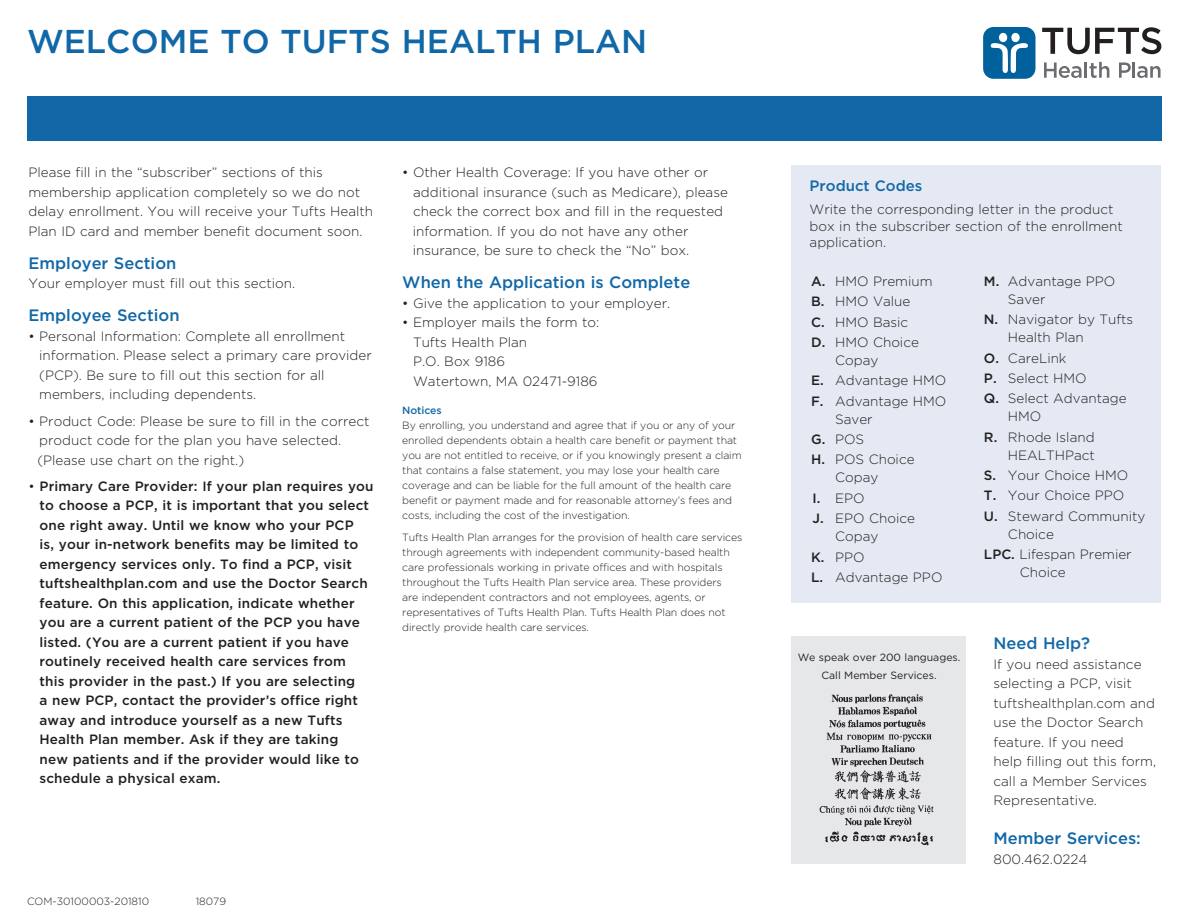
<style>
.page{position:relative;width:1188px;height:918px;background:#fff}
.page>*{position:absolute;margin:0;border:0;box-sizing:border-box;transform-origin:0 0}
.t1{font:500 33px "Gotham";color:#1268a7}
.t2{font:500 16.5px "Gotham";color:#1268a7}
.t3{font:500 15px "Gotham";color:#1268a7}
.t4{font:300 13.5px/19.5px "Gotham";color:#231f20}
.t5{font:500 13.5px/19.5px "Gotham";letter-spacing:.01em;color:#231f20}
.t6{font:300 10.5px/15px "Gotham";letter-spacing:-.01em;color:#231f20}
.t7{font:10.5px "Gotham";color:#231f20}
.t8{font:500 10.5px "Gotham";letter-spacing:-.01em;color:#1268a7}
.s1{font-weight:300}
.s2{font-weight:500}
</style>
<div class="page">
<div style="left:792px;top:165px;width:369px;height:438px;background:#e4e9f3"></div>
<div style="left:27px;top:96px;width:1134px;height:45px;background:#1268a7"></div>
<svg style="left:1042px;top:27px;width:119px;height:27px"></svg>
<svg style="left:1044px;top:62px;width:65px;height:16px"></svg>
<svg style="left:1119px;top:62px;width:42px;height:16px"></svg>
<div style="left:983px;top:27px;width:52px;height:52px;background:#00619c;border-radius:10px"></div>
<div style="left:1011px;top:33px;width:9px;height:9px;background:#fff;border-radius:50%"></div>
<svg style="left:991px;top:43px;width:37px;height:30px"></svg>
<div style="left:999px;top:33px;width:8px;height:9px;background:#fff;border-radius:50%"></div>
<div style="left:792px;top:636px;width:174px;height:228px;background:#e6e7e9"></div>
<img style="left:819px;top:694px;width:115px;height:152px">
<p class="t1" style="left:27px;top:20px;width:622px">WELCOME TO TUFTS HEALTH PLAN</p>
<p class="t4" style="left:28px;top:162px;width:346px">Please fill in the “subscriber” sections of this membership application completely so we do not delay enrollment. You will receive your Tufts Health Plan ID card and member benefit document soon.</p>
<p class="t2" style="left:28px;top:252px;width:149px">Employer Section</p>
<p class="t4" style="left:28px;top:273px;width:268px">Your employer must fill out this section.</p>
<p class="t2" style="left:28px;top:305px;width:153px">Employee Section</p>
<p class="t4" style="left:39px;top:326px;width:334px;text-indent:-11px">• Personal Information: Complete all enrollment information. Please select a primary care provider (PCP). Be sure to fill out this section for all members, including dependents.</p>
<p class="t4" style="left:39px;top:411px;width:332px;text-indent:-11px">• Product Code: Please be sure to fill in the correct product code for the plan you have selected.</p>
<p class="t4" style="left:37px;top:450px;width:208px">(Please use chart on the right.)</p>
<p class="t5" style="left:40px;top:476px;width:336px;text-indent:-11px"><span class="s1">•</span> Primary Care Provider: If your plan requires you to choose a PCP, it is important that you select one right away. Until we know who your PCP<br>is, your in-network benefits may be limited to emergency services only. To find a PCP, visit tuftshealthplan.com and use the Doctor Search feature. On this application, indicate whether you are a current patient of the PCP you have listed. (You are a current patient if you have routinely received health care services from this provider in the past.) If you are selecting<br>a new PCP, contact the provider’s office right away and introduce yourself as a new Tufts Health Plan member. Ask if they are taking<br>new patients and if the provider would like to schedule a physical exam.</p>
<p class="t4" style="left:413px;top:162px;width:316px;text-indent:-11px">• Other Health Coverage: If you have other or additional insurance (such as Medicare), please check the correct box and fill in the requested</p>
<p class="t4" style="left:413px;top:221px;width:278px">information. If you do not have any other insurance, be sure to check the “No” box.</p>
<p class="t2" style="left:402px;top:272px;width:290px">When the Application is Complete</p>
<p class="t4" style="left:402px;top:293px;width:269px">• Give the application to your employer.</p>
<p class="t4" style="left:413px;top:312px;width:188px;text-indent:-11px">• Employer mails the form to:<br>Tufts Health Plan<br>P.O. Box 9186<br>Watertown, MA 02471-9186</p>
<p class="t8" style="left:402px;top:404px;width:41px">Notices</p>
<p class="t6" style="left:402px;top:418px;width:341px">By enrolling, you understand and agree that if you or any of your enrolled dependents obtain a health care benefit or payment that you are not entitled to receive, or if you knowingly present a claim that contains a false statement, you may lose your health care coverage and can be liable for the full amount of the health care benefit or payment made and for reasonable attorney’s fees and costs, including the cost of the investigation.</p>
<p class="t6" style="left:402px;top:530px;width:342px">Tufts Health Plan arranges for the provision of health care services through agreements with independent community-based health care professionals working in private offices and with hospitals throughout the Tufts Health Plan service area. These providers<br>are independent contractors and not employees, agents, or representatives of Tufts Health Plan. Tufts Health Plan does not directly provide health care services.</p>
<p class="t6" style="left:27px;top:893px;width:124px">COM-30100003-201810</p>
<p class="t6" style="left:196px;top:893px;width:32px">18079</p>
<p class="t3" style="left:810px;top:176px;width:114px">Product Codes</p>
<p class="t4" style="left:810px;top:201px;width:315px;line-height:16.2px">Write the corresponding letter in the product box in the subscriber section of the enrollment application.</p>
<p class="t4" style="left:811px;top:271px;width:123px"><span class="s2">A.</span> HMO Premium</p>
<p class="t4" style="left:811px;top:291px;width:101px"><span class="s2">B.</span> HMO Value</p>
<p class="t4" style="left:811px;top:312px;width:99px"><span class="s2">C.</span> HMO Basic</p>
<p class="t4" style="left:835px;top:333px;width:85px;line-height:18px;text-indent:-24px"><span class="s2">D.</span> HMO Choice<br>Copay</p>
<p class="t4" style="left:811px;top:370px;width:137px"><span class="s2">E.</span> Advantage HMO</p>
<p class="t4" style="left:835px;top:392px;width:113px;line-height:18px;text-indent:-24px"><span class="s2">F.</span> Advantage HMO<br>Saver</p>
<p class="t4" style="left:811px;top:429px;width:55px"><span class="s2">G.</span> POS</p>
<p class="t4" style="left:835px;top:450px;width:81px;line-height:18px;text-indent:-24px"><span class="s2">H.</span> POS Choice<br>Copay</p>
<p class="t4" style="left:813px;top:488px;width:54px"><span class="s2">I.</span> EPO</p>
<p class="t4" style="left:835px;top:509px;width:81px;line-height:18px;text-indent:-23px"><span class="s2">J.</span> EPO Choice<br>Copay</p>
<p class="t4" style="left:811px;top:547px;width:55px"><span class="s2">K.</span> PPO</p>
<p class="t4" style="left:811px;top:567px;width:133px"><span class="s2">L.</span> Advantage PPO</p>
<p class="t7" style="left:798px;top:650px;width:164px">We speak over 200 languages.</p>
<p class="t7" style="left:821px;top:668px;width:117px">Call Member Services.</p>
<p class="t4" style="left:1008px;top:272px;width:109px;line-height:18px;text-indent:-24px"><span class="s2">M.</span> Advantage PPO<br>Saver</p>
<p class="t4" style="left:1008px;top:310px;width:127px;line-height:18px;text-indent:-24px"><span class="s2">N.</span> Navigator by Tufts<br>Health Plan</p>
<p class="t4" style="left:984px;top:348px;width:84px"><span class="s2">O.</span> CareLink</p>
<p class="t4" style="left:984px;top:368px;width:104px"><span class="s2">P.</span> Select HMO</p>
<p class="t4" style="left:1008px;top:389px;width:120px;line-height:18px;text-indent:-24px"><span class="s2">Q.</span> Select Advantage<br>HMO</p>
<p class="t4" style="left:984px;top:428px;width:113px;line-height:18px;text-align:right"><span class="s2">R.</span> Rhode Island<br>HEALTHPact</p>
<p class="t4" style="left:984px;top:465px;width:146px"><span class="s2">S.</span> Your Choice HMO</p>
<p class="t4" style="left:984px;top:486px;width:142px"><span class="s2">T.</span> Your Choice PPO</p>
<p class="t4" style="left:1008px;top:507px;width:139px;line-height:18px;text-indent:-24px"><span class="s2">U.</span> Steward Community<br>Choice</p>
<p class="t4" style="left:1020px;top:545px;width:113px;line-height:18px;text-indent:-36px"><span class="s2">LPC.</span> Lifespan Premier<br>Choice</p>
<p class="t2" style="left:994px;top:633px;width:98px">Need Help?</p>
<p class="t4" style="left:994px;top:654px;width:164px">If you need assistance selecting a PCP, visit tuftshealthplan.com and use the Doctor Search feature. If you need<br>help filling out this form, call a Member Services<br>Representative.</p>
<p class="t2" style="left:994px;top:828px;width:149px">Member Services:</p>
<p class="t4" style="left:994px;top:849px;width:95px">800.462.0224</p>
</div>
